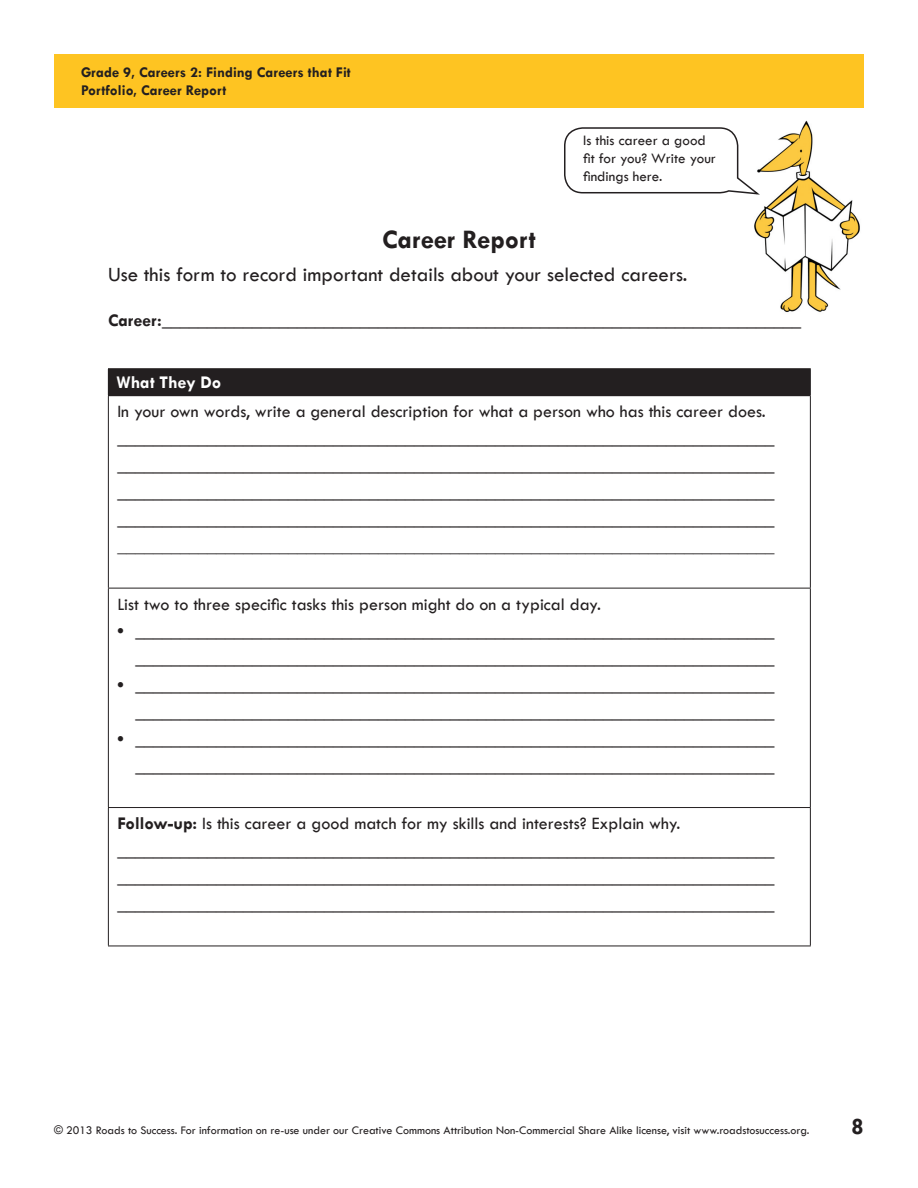
<style>
.page{position:relative;width:918px;height:1188px;background:#fff}
.page>*{position:absolute;margin:0;border:0;box-sizing:border-box;transform-origin:0 0}
.SHFR_Title{font:700 27px "Tw Cen";color:#231f20}
.Lesson_Front_Page_Te{font:700 24px "Tw Cen";color:#231f20}
.SFHR_Instruction_Lin{font:500 21px "Tw Cen";color:#231f20}
.SHFR_WriteOnLine{font:700 18px "Tw Cen";color:#231f20}
.SHFR_Text{font:500 18px "Tw Cen";color:#231f20}
.SHFR_WriteOnLine-2{font:500 18px "Tw Cen";color:#231f20}
.SHFR_Text-2{font:700 18px "Tw Cen";color:#fff}
.t1{font:700 15px "Tw Cen";color:#231f20}
.SHFR_Text-3{font:500 15px/18px "Tw Cen";color:#231f20}
.t2{font:500 12px "Tw Cen";color:#231f20}
.s1{font-weight:700}
</style>
<div class="page">
<div style="left:54px;top:54px;width:810px;height:54px;background:#fec422"></div>
<div style="left:108px;top:369px;width:702px;height:27px;background:#231f20"></div>
<hr style="left:108px;top:368px;width:703px;height:1px;background:#231f20">
<svg style="left:810px;top:369px;width:1px;height:26px"></svg>
<hr style="left:108px;top:395px;width:703px;height:1px;background:#231f20">
<hr style="left:108px;top:396px;width:1px;height:192px;background:#231f20">
<hr style="left:810px;top:396px;width:1px;height:192px;background:#231f20">
<hr style="left:108px;top:588px;width:703px;height:1px;background:#231f20">
<hr style="left:108px;top:588px;width:1px;height:219px;background:#231f20">
<hr style="left:810px;top:588px;width:1px;height:219px;background:#231f20">
<hr style="left:108px;top:807px;width:703px;height:1px;background:#231f20">
<hr style="left:108px;top:808px;width:1px;height:138px;background:#231f20">
<hr style="left:810px;top:808px;width:1px;height:138px;background:#231f20">
<hr style="left:108px;top:946px;width:703px;height:1px;background:#231f20">
<img style="left:754px;top:120px;width:106px;height:192px">
<svg style="left:564px;top:127px;width:198px;height:69px"></svg>
<p class="t1" style="left:81px;top:63px;width:271px">Grade 9, Careers 2: Finding Careers that Fit</p>
<p class="t1" style="left:81px;top:81px;width:147px">Portfolio, Career Report</p>
<p class="SHFR_Text-3" style="left:583px;top:131px;width:134px">Is this career a good fit for you? Write your findings here.</p>
<p class="SHFR_Title" style="left:382px;top:224px;width:155px">Career Report</p>
<p class="SFHR_Instruction_Lin" style="left:108px;top:262px;width:581px">Use this form to record important details about your selected careers.</p>
<p class="SHFR_WriteOnLine" style="left:108px;top:310px;width:695px">Career:_______________________________________________________________________</p>
<p class="SHFR_Text-2" style="left:116px;top:372px;width:106px">What They Do</p>
<p class="SHFR_Text" style="left:117px;top:401px;width:650px">In your own words, write a general description for what a person who has this career does.</p>
<p class="SHFR_WriteOnLine" style="left:117px;top:428px;width:658px">_________________________________________________________________________</p>
<p class="SHFR_WriteOnLine" style="left:117px;top:455px;width:658px">_________________________________________________________________________</p>
<p class="SHFR_WriteOnLine" style="left:117px;top:482px;width:658px">_________________________________________________________________________</p>
<p class="SHFR_WriteOnLine" style="left:117px;top:509px;width:658px">_________________________________________________________________________</p>
<p class="SHFR_WriteOnLine-2" style="left:117px;top:536px;width:658px">_________________________________________________________________________</p>
<p class="SHFR_Text" style="left:117px;top:593px;width:485px">List two to three specific tasks this person might do on a typical day.</p>
<p class="SHFR_WriteOnLine" style="left:117px;top:620px;width:659px">• _______________________________________________________________________</p>
<p class="SHFR_WriteOnLine" style="left:135px;top:647px;width:640px">_______________________________________________________________________</p>
<p class="SHFR_WriteOnLine" style="left:117px;top:674px;width:659px">• _______________________________________________________________________</p>
<p class="SHFR_WriteOnLine" style="left:135px;top:701px;width:640px">_______________________________________________________________________</p>
<p class="SHFR_WriteOnLine" style="left:117px;top:728px;width:659px">• _______________________________________________________________________</p>
<p class="SHFR_WriteOnLine" style="left:135px;top:755px;width:640px">_______________________________________________________________________</p>
<p class="SHFR_Text" style="left:117px;top:812px;width:565px"><span class="s1">Follow-up:</span> Is this career a good match for my skills and interests? Explain why.</p>
<p class="SHFR_WriteOnLine" style="left:117px;top:839px;width:658px">_________________________________________________________________________</p>
<p class="SHFR_WriteOnLine" style="left:117px;top:866px;width:658px">_________________________________________________________________________</p>
<p class="SHFR_WriteOnLine" style="left:117px;top:893px;width:658px">_________________________________________________________________________</p>
<p class="t2" style="left:54px;top:1123px;width:757px">© 2013 Roads to Success. For information on re-use under our Creative Commons Attribution Non-Commercial Share Alike license, visit www.roadstosuccess.org.</p>
<p class="Lesson_Front_Page_Te" style="left:851px;top:1112px;width:14px">8</p>
</div>
